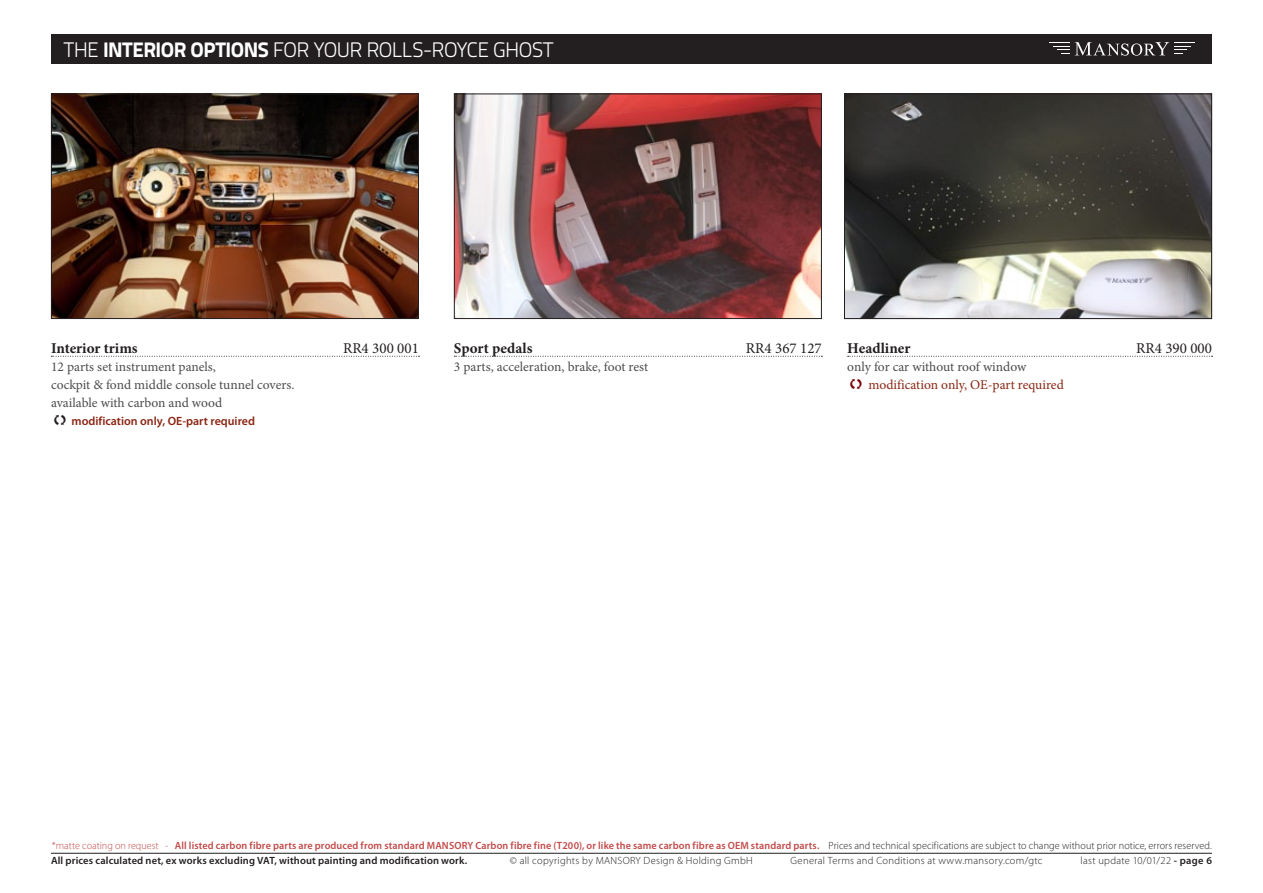
<style>
.page{position:relative;width:1263px;height:893px;background:#fff}
.page>*{position:absolute;margin:0;border:0;box-sizing:border-box;transform-origin:0 0}
.nadpis{font:300 21px "Titillium Text 22 L";letter-spacing:-.03em;color:#fff}
.name_of_product{font:700 15px "Minion Pro";color:#231f20}
.NR{font:15px "Minion Pro";color:#231f20}
.description{font:13.5px/18px "Minion Pro";color:#4b4c4d}
.description-2{font:13.5px "Minion Pro";color:#8a2512}
.poznamka_red{font:600 12px "Myriad Pro";color:#8a2512}
.t1{font:600 10.5px/15px "Myriad Pro";letter-spacing:.015em;color:#c24a49}
.t2{font:300 10.5px "Myriad Pro";letter-spacing:.03em;color:#231f20}
.s1{font-weight:800}
.s2{color:#790100}
.s3{color:#231f20}
.s4{font-weight:300}
.s5{font-weight:300;color:#231f20}
.s6{font-weight:600}
</style>
<div class="page">
<div style="left:51px;top:34px;width:1161px;height:30px;background:#231f20"></div>
<svg style="left:1049px;top:42px;width:20px;height:12px"></svg>
<svg style="left:1075px;top:42px;width:120px;height:14px"></svg>
<hr style="left:51px;top:853px;width:1161px;height:1px;background:#231f20">
<img style="left:53px;top:96px;width:364px;height:221px">
<div style="left:51px;top:94px;width:368px;height:225px;border:1px solid #231f20"></div>
<img style="left:456px;top:96px;width:364px;height:221px">
<div style="left:454px;top:94px;width:368px;height:225px;border:1px solid #231f20"></div>
<img style="left:846px;top:96px;width:364px;height:221px">
<div style="left:844px;top:94px;width:368px;height:225px;border:1px solid #231f20"></div>
<svg style="left:51px;top:356px;width:368px;height:1px"></svg>
<svg style="left:454px;top:356px;width:368px;height:1px"></svg>
<svg style="left:848px;top:356px;width:364px;height:1px"></svg>
<p class="nadpis" style="left:64px;top:34px;width:491px">THE <span class="s1">INTERIOR OPTIONS</span> FOR YOUR ROLLS-ROYCE GHOST</p>
<p class="name_of_product" style="left:454px;top:338px;width:80px">Sport pedals</p>
<p class="description" style="left:454px;top:358px;width:196px">3 parts, acceleration, brake, foot rest</p>
<p class="name_of_product" style="left:847px;top:338px;width:65px">Headliner</p>
<p class="description" style="left:847px;top:358px;width:180px">only for car without roof window</p>
<p class="description-2" style="left:847px;top:376px;width:218px"><span class="s2">❑</span> modification only, OE-part required</p>
<p class="name_of_product" style="left:51px;top:338px;width:88px">Interior trims</p>
<p class="NR" style="left:343px;top:338px;width:77px">RR4 300 001</p>
<p class="NR" style="left:746px;top:338px;width:77px">RR4 367 127</p>
<p class="NR" style="left:1136px;top:338px;width:77px">RR4 390 000</p>
<p class="description" style="left:51px;top:358px;width:245px">12 parts set instrument panels,<br>cockpit &amp; fond middle console tunnel covers. available with carbon and wood</p>
<p class="poznamka_red" style="left:51px;top:414px;width:206px"><span class="s3">❑</span> modification only, OE-part required</p>
<p class="t1" style="left:51px;top:837px;width:1162px"><span class="s4">*matte coating on request -</span> All listed carbon fibre parts are produced from standard MANSORY Carbon fibre fine (T200), or like the same carbon fibre as OEM standard parts. <span class="s5">Prices and technical specifications are subject to change without prior notice, errors reserved.<br></span><span class="s3">All prices calculated net, ex works excluding VAT, without painting and modification work.</span></p>
<p class="t2" style="left:510px;top:854px;width:244px">© all copyrights by MANSORY Design &amp; Holding GmbH</p>
<p class="t2" style="left:791px;top:854px;width:253px">General Terms and Conditions at www.mansory.com/gtc</p>
<p class="t2" style="left:1080px;top:854px;width:133px">last update 10/01/22 <span class="s6">- page 6</span></p>
</div>
